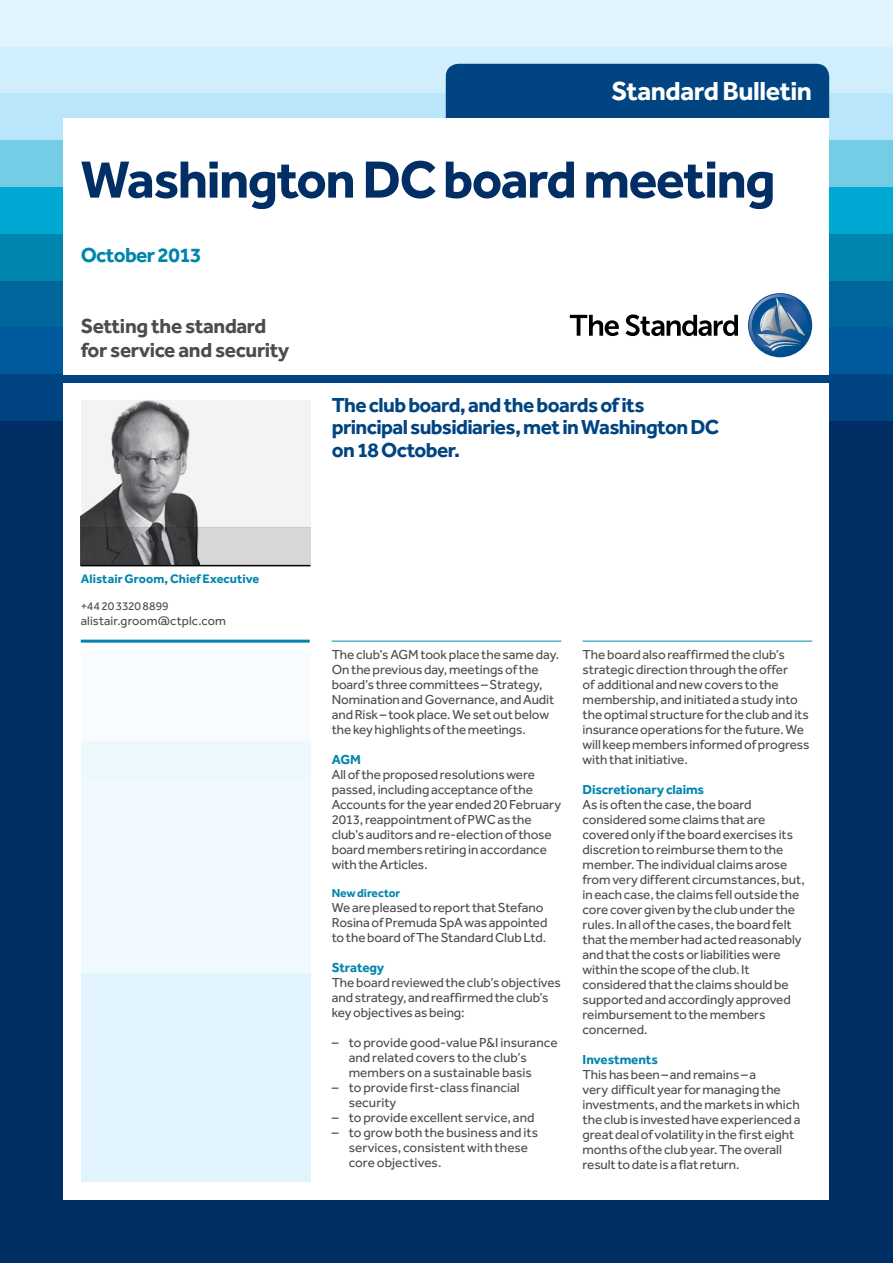
<style>
.page{position:relative;width:893px;height:1263px;background:#fff}
.page>*{position:absolute;margin:0;border:0;box-sizing:border-box;transform-origin:0 0}
.t1{font:700 54px "Effra";letter-spacing:-.03em;color:#002e65}
.t2{font:700 27px "Effra";letter-spacing:-.015em;color:#fff}
.t3{font:700 21px/22.5px "Effra";letter-spacing:-.03em;color:#004482}
.t4{font:700 21px/24px "Effra";letter-spacing:-.02em;color:#4d4b4e}
.t5{font:700 21px "Effra";letter-spacing:-.03em;color:#0085ac}
.t6{font:13.5px/15px "Effra";letter-spacing:-.005em;color:#4d4b4e}
.t7{font:700 13.5px "Effra";letter-spacing:-.005em;color:#0085ac}
.t8{font:700 12.75px "Effra";letter-spacing:.005em;color:#0085ac}
.t9{font:12.75px "Effra";letter-spacing:.005em;color:#4d4b4e}
.t10{font:12px "Effra";letter-spacing:-.01em;color:#4d4b4e}
.t11{font:700 12px "Effra";letter-spacing:-.005em;color:#0085ac}
</style>
<div class="page">
<div style="left:0;top:0;width:893px;height:47px;background:#e1f4fd"></div>
<div style="left:0;top:47px;width:893px;height:47px;background:#d1eefc"></div>
<div style="left:0;top:94px;width:893px;height:46px;background:#b9e6fa"></div>
<div style="left:0;top:140px;width:893px;height:47px;background:#74cce5"></div>
<div style="left:0;top:187px;width:893px;height:47px;background:#00a9d3"></div>
<div style="left:0;top:234px;width:893px;height:47px;background:#0085ac"></div>
<div style="left:0;top:281px;width:893px;height:46px;background:#00669b"></div>
<div style="left:0;top:327px;width:893px;height:47px;background:#00599c"></div>
<div style="left:0;top:374px;width:893px;height:47px;background:#004482"></div>
<div style="left:0;top:421px;width:893px;height:842px;background:#002e65"></div>
<div style="left:446px;top:64px;width:383px;height:54px;background:#004482"></div>
<div style="left:64px;top:118px;width:765px;height:256px;background:#fff"></div>
<div style="left:64px;top:383px;width:765px;height:816px;background:#fff"></div>
<hr style="left:81px;top:640px;width:229px;height:3px;background:#0085ac">
<hr style="left:332px;top:641px;width:229px;height:1px;background:#0085ac">
<hr style="left:583px;top:641px;width:229px;height:1px;background:#0085ac">
<div style="left:81px;top:973px;width:229px;height:208px;background:#e1f4fd"></div>
<div style="left:81px;top:742px;width:229px;height:319px;background:linear-gradient(to right,#ebf7fe,#ebf7fe)"></div>
<div style="left:81px;top:650px;width:229px;height:128px;background:#f9fcfe"></div>
<svg style="left:625px;top:314px;width:113px;height:22px"></svg>
<svg style="left:570px;top:315px;width:49px;height:21px"></svg>
<svg style="left:749px;top:294px;width:62px;height:62px"></svg>
<img style="left:764px;top:335px;width:34px;height:6px">
<img style="left:761px;top:309px;width:18px;height:24px">
<div style="left:81px;top:400px;width:229px;height:127px;background:#f3f3f3"></div>
<div style="left:81px;top:527px;width:229px;height:39px;background:#d7d7da"></div>
<img style="left:81px;top:400px;width:119px;height:165px">
<hr style="left:81px;top:565px;width:229px;height:1px;background:#000">
<h2 class="t2" style="left:612px;top:74px;width:202px">Standard Bulletin</h2>
<h1 class="t1" style="left:81px;top:147px;width:696px">Washington DC board meeting</h1>
<h3 class="t5" style="left:81px;top:242px;width:122px">October 2013</h3>
<h3 class="t4" style="left:81px;top:314px;width:210px">Setting the standard for service and security</h3>
<h3 class="t3" style="left:332px;top:393px;width:389px">The club board, and the boards of its principal subsidiaries, met in Washington DC on 18 October.</h3>
<p class="t8" style="left:81px;top:571px;width:180px">Alistair Groom, Chief Executive</p>
<p class="t10" style="left:81px;top:599px;width:89px">+44 20 3320 8899</p>
<p class="t9" style="left:81px;top:613px;width:147px">alistair.groom@ctplc.com</p>
<p class="t6" style="left:332px;top:646px;width:229px">The club’s AGM took place the same day.<br>On the previous day, meetings of the board’s three committees – Strategy, Nomination and Governance, and Audit and Risk – took place. We set out below the key highlights of the meetings.</p>
<p class="t7" style="left:332px;top:751px;width:31px">AGM</p>
<p class="t6" style="left:332px;top:766px;width:231px">All of the proposed resolutions were passed, including acceptance of the Accounts for the year ended 20 February 2013, reappointment of PWC as the club’s auditors and re-election of those board members retiring in accordance with the Articles.</p>
<p class="t11" style="left:332px;top:886px;width:70px">New director</p>
<p class="t6" style="left:332px;top:900px;width:217px">We are pleased to report that Stefano<br>Rosina of Premuda SpA was appointed to the board of The Standard Club Ltd.</p>
<p class="t7" style="left:332px;top:959px;width:54px">Strategy</p>
<p class="t6" style="left:332px;top:975px;width:231px">The board reviewed the club’s objectives and strategy, and reaffirmed the club’s key objectives as being:</p>
<p class="t6" style="left:349px;top:1035px;width:210px;text-indent:-17px">– to provide good-value P&amp;I insurance and related covers to the club’s members on a sustainable basis</p>
<p class="t6" style="left:349px;top:1080px;width:173px;text-indent:-17px">– to provide first-class financial security</p>
<p class="t6" style="left:332px;top:1110px;width:204px">– to provide excellent service, and</p>
<p class="t6" style="left:349px;top:1125px;width:191px;text-indent:-17px">– to grow both the business and its services, consistent with these core objectives.</p>
<p class="t6" style="left:583px;top:646px;width:228px">The board also reaffirmed the club’s strategic direction through the offer<br>of additional and new covers to the membership, and initiated a study into the optimal structure for the club and its insurance operations for the future. We will keep members informed of progress with that initiative.</p>
<p class="t7" style="left:583px;top:781px;width:123px">Discretionary claims</p>
<p class="t6" style="left:583px;top:796px;width:224px">As is often the case, the board considered some claims that are covered only if the board exercises its discretion to reimburse them to the member. The individual claims arose from very different circumstances, but, in each case, the claims fell outside the core cover given by the club under the rules. In all of the cases, the board felt that the member had acted reasonably and that the costs or liabilities were within the scope of the club. It considered that the claims should be supported and accordingly approved reimbursement to the members concerned.</p>
<p class="t7" style="left:583px;top:1051px;width:77px">Investments</p>
<p class="t6" style="left:583px;top:1066px;width:219px">This has been – and remains – a<br>very difficult year for managing the investments, and the markets in which the club is invested have experienced a great deal of volatility in the first eight months of the club year. The overall result to date is a flat return.</p>
</div>
